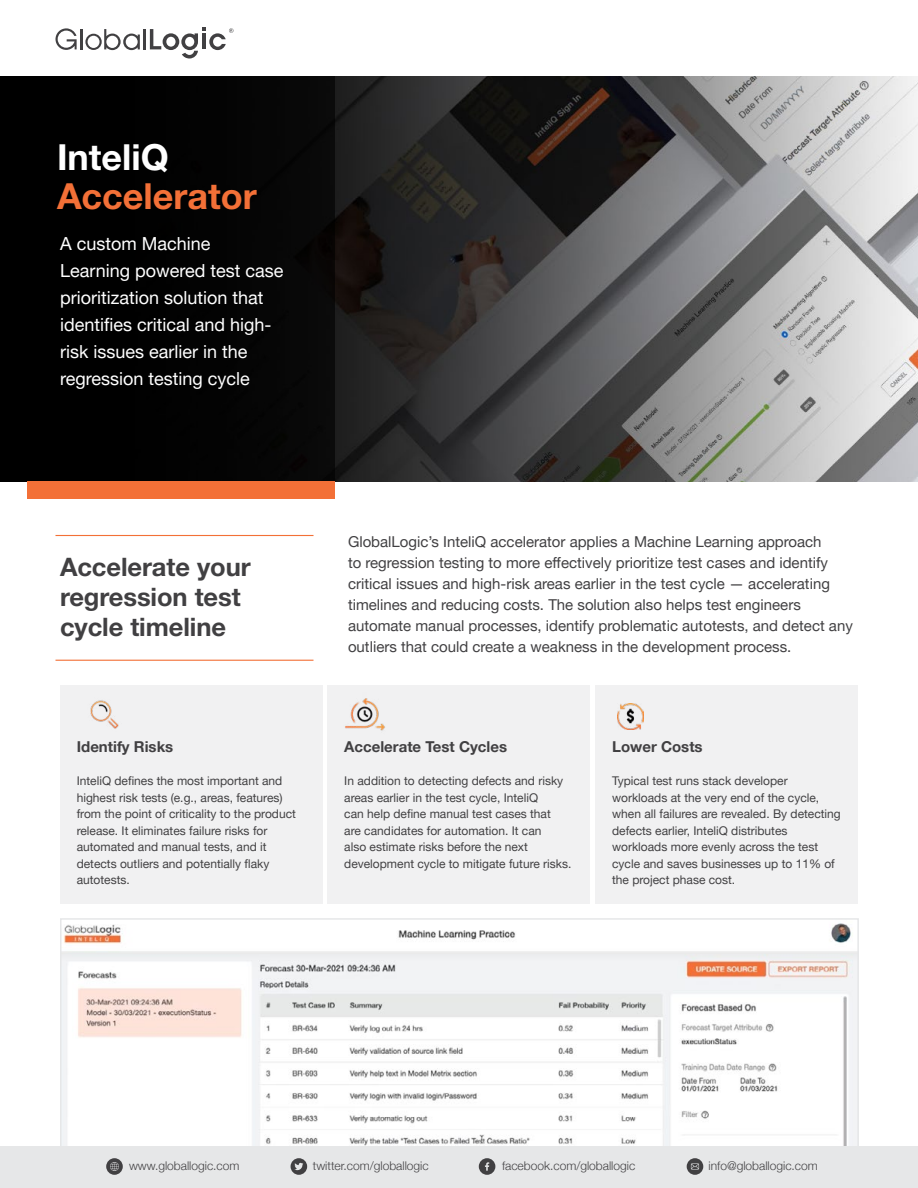
<style>
.page{position:relative;width:918px;height:1188px;background:#fff}
.page>*{position:absolute;margin:0;border:0;box-sizing:border-box;transform-origin:0 0}
.t1{font:700 36px "Helvetica Neue LT Std";color:#f37037}
.t2{font:700 36px "Helvetica Neue LT Std";color:#fff}
.t3{font:700 25.5px/30px "Helvetica Neue LT Std";letter-spacing:-.005em;color:#414042}
.t4{font:18px/27px "Helvetica Neue LT Pro";color:#fff}
.t5{font:15px/21px "Helvetica Neue LT Pro";color:#414042}
.t6{font:700 15px "Helvetica Neue LT Pro";color:#414042}
.t7{font:12px/16.5px "Helvetica Neue LT Pro";color:#414042}
.t8{font:300 12px "Helvetica Neue";color:#414042}
</style>
<div class="page">
<svg style="left:60px;top:918px;width:799px;height:229px"></svg>
<img style="left:0;top:76px;width:918px;height:406px">
<div style="left:27px;top:76px;width:307px;height:406px;background:#020202"></div>
<svg style="left:55px;top:28px;width:22px;height:22px"></svg>
<hr style="left:80px;top:29px;width:2px;height:20px;background:#414042">
<hr style="left:144px;top:29px;width:2px;height:20px;background:#414042">
<svg style="left:85px;top:29px;width:55px;height:21px"></svg>
<svg style="left:150px;top:27px;width:83px;height:32px"></svg>
<div style="left:27px;top:482px;width:307px;height:18px;background:#f37037"></div>
<div style="left:0;top:1147px;width:918px;height:41px;background:#e6e7e8"></div>
<div style="left:106px;top:1158px;width:17px;height:17px;background:#414042;border-radius:50%"></div>
<svg style="left:110px;top:1162px;width:9px;height:9px"></svg>
<div style="left:479px;top:1158px;width:16px;height:17px;background:#414042;border-radius:50%"></div>
<svg style="left:485px;top:1162px;width:4px;height:9px"></svg>
<div style="left:687px;top:1158px;width:16px;height:17px;background:#414042;border-radius:50%"></div>
<svg style="left:691px;top:1163px;width:8px;height:7px"></svg>
<div style="left:291px;top:1158px;width:16px;height:17px;background:#414042;border-radius:50%"></div>
<svg style="left:294px;top:1163px;width:9px;height:7px"></svg>
<hr style="left:56px;top:535px;width:258px;height:1px;background:#f37037">
<hr style="left:56px;top:660px;width:258px;height:1px;background:#f37037">
<div style="left:60px;top:685px;width:263px;height:219px;background:#f1f1f2"></div>
<div style="left:327px;top:685px;width:263px;height:219px;background:#f1f1f2"></div>
<img style="left:345px;top:698px;width:40px;height:33px">
<div style="left:595px;top:685px;width:263px;height:219px;background:#f1f1f2"></div>
<img style="left:617px;top:703px;width:26px;height:26px">
<img style="left:90px;top:700px;width:29px;height:29px">
<h1 class="t2" style="left:57px;top:135px;width:113px">InteliQ</h1>
<h1 class="t1" style="left:57px;top:174px;width:201px">Accelerator</h1>
<h3 class="t4" style="left:60px;top:230px;width:225px">A custom Machine<br>Learning powered test case prioritization solution that identifies critical and high&shy;risk issues earlier in the regression testing cycle</h3>
<h2 class="t3" style="left:60px;top:551px;width:192px">Accelerate your regression test cycle timeline</h2>
<p class="t6" style="left:77px;top:737px;width:98px">Identify Risks</p>
<p class="t7" style="left:77px;top:772px;width:221px">InteliQ defines the most important and highest risk tests (e.g., areas, features) from the point of criticality to the product release. It eliminates failure risks for automated and manual tests, and it detects outliers and potentially flaky autotests.</p>
<p class="t5" style="left:348px;top:531px;width:506px">GlobalLogic’s InteliQ accelerator applies a Machine Learning approach<br>to regression testing to more effectively prioritize test cases and identify critical issues and high-risk areas earlier in the test cycle — accelerating timelines and reducing costs. The solution also helps test engineers automate manual processes, identify problematic autotests, and detect any outliers that could create a weakness in the development process.</p>
<p class="t6" style="left:344px;top:737px;width:164px">Accelerate Test Cycles</p>
<p class="t7" style="left:344px;top:772px;width:229px">In addition to detecting defects and risky areas earlier in the test cycle, InteliQ<br>can help define manual test cases that<br>are candidates for automation. It can<br>also estimate risks before the next development cycle to mitigate future risks.</p>
<p class="t6" style="left:612px;top:737px;width:92px">Lower Costs</p>
<p class="t7" style="left:612px;top:772px;width:230px">Typical test runs stack developer workloads at the very end of the cycle, when all failures are revealed. By detecting defects earlier, InteliQ distributes workloads more evenly across the test cycle and saves businesses up to 11% of the project phase cost.</p>
<p class="t8" style="left:129px;top:1156px;width:112px">www.globallogic.com</p>
<p class="t8" style="left:313px;top:1156px;width:117px">twitter.com/globallogic</p>
<p class="t8" style="left:502px;top:1156px;width:135px">facebook.com/globallogic</p>
<p class="t8" style="left:709px;top:1156px;width:111px">info@globallogic.com</p>
</div>
